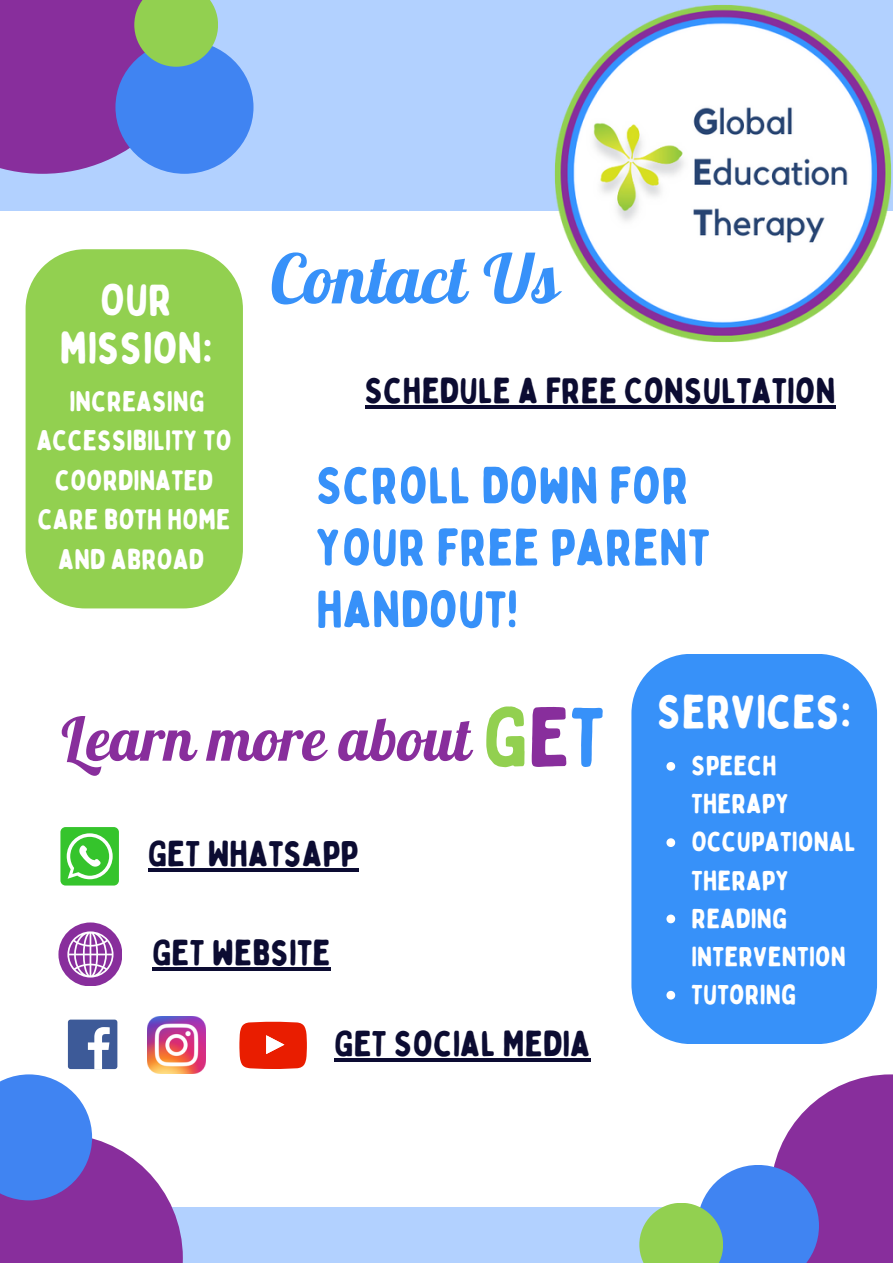
<style>
.page{position:relative;width:893px;height:1264px;background:#fff}
.page>*{position:absolute;margin:0;border:0;box-sizing:border-box;transform-origin:0 0}
.t1{font:83.55px "Bobby Jones Soft";color:#92d050}
.t2{font:italic 700 67.95px "Lobster Two";color:#3791f9}
.t3{font:italic 700 60.45px "Lobster Two";color:#882e9c}
.t4{font:51.6px/61.8px "Bobby Jones Soft";color:#3791f9}
.t5{font:47.25px "Bobby Jones Soft";color:#fff}
.t6{font:44.25px/48.3px "Bobby Jones Soft";color:#fff;text-align:center}
.t7{font:36px "Bobby Jones Soft";color:#0c0c32}
.t8{font:28.35px/39.3px "Bobby Jones Soft";color:#fff;text-align:center}
.t9{font:27.6px/38.1px "Bobby Jones Soft";color:#fff}
.s1{color:#882e9c}
.s2{color:#3791f9}
</style>
<div class="page">
<div style="left:0;top:0;width:892px;height:210px;background:#b2d1ff"></div>
<div style="left:0;top:0;width:203px;height:174px;background:#882e9c"></div>
<div style="left:115px;top:40px;width:138px;height:134px;background:#4084f2;border-radius:50%"></div>
<img style="left:548px;top:4px;width:344px;height:339px">
<div style="left:0;top:1207px;width:892px;height:55px;background:#b2d1ff"></div>
<svg style="left:0;top:1145px;width:183px;height:117px;fill:#882e9c"></svg>
<svg style="left:774px;top:1074px;width:118px;height:188px;fill:#882e9c"></svg>
<svg style="left:134px;top:0;width:84px;height:67px;background:#89c167"></svg>
<svg style="left:639px;top:1164px;width:179px;height:98px"></svg>
<hr style="left:365px;top:405px;width:470px;height:3px;background:#0c0c32">
<div style="left:58px;top:922px;width:64px;height:64px;background:#882e9c;border-radius:50%"></div>
<svg style="left:67px;top:931px;width:46px;height:46px"></svg>
<img style="left:148px;top:1016px;width:57px;height:57px">
<div style="left:68px;top:1019px;width:49px;height:50px;background:#3d5a98;border-radius:3px"></div>
<svg style="left:0;top:1027px;width:110px;height:173px"></svg>
<div style="left:60px;top:827px;width:59px;height:58px;background:#35c42c;border-radius:5px"></div>
<svg style="left:67px;top:833px;width:46px;height:46px"></svg>
<svg style="left:239px;top:1021px;width:68px;height:47px;background:#eb381f"></svg>
<hr style="left:148px;top:868px;width:210px;height:4px;background:#0c0c32">
<hr style="left:334px;top:1058px;width:256px;height:3px;background:#0c0c32">
<svg style="left:152px;top:967px;width:179px;height:3px"></svg>
<div style="left:631px;top:654px;width:246px;height:389px;background:#3791f9;border-radius:60px"></div>
<svg style="left:666px;top:762px;width:9px;height:8px"></svg>
<svg style="left:666px;top:838px;width:9px;height:9px"></svg>
<svg style="left:666px;top:914px;width:9px;height:9px"></svg>
<svg style="left:666px;top:990px;width:9px;height:9px"></svg>
<div style="left:26px;top:249px;width:217px;height:359px;background:#92d050"></div>
<p class="t6" style="left:60px;top:276px;width:154px">OUR<br>MISSION:</p>
<p class="t8" style="left:37px;top:382px;width:197px">INCREASING<br>ACCESSIBILITY TO<br>COORDINATED<br>CARE BOTH HOME<br>AND ABROAD</p>
<p class="t2" style="left:269px;top:235px;width:291px">Contact Us</p>
<p class="t7" style="left:365px;top:368px;width:472px">SCHEDULE A FREE CONSULTATION</p>
<p class="t4" style="left:316px;top:455px;width:395px">SCROLL DOWN FOR<br>YOUR FREE PARENT<br>HANDOUT!</p>
<p class="t3" style="left:58px;top:700px;width:413px">Learn more about</p>
<p class="t1" style="left:483px;top:685px;width:124px">G<span class="s1">E</span><span class="s2">T</span></p>
<p class="t7" style="left:148px;top:831px;width:212px">GET WHATSAPP</p>
<p class="t7" style="left:152px;top:929px;width:180px">GET WEBSITE</p>
<p class="t7" style="left:334px;top:1021px;width:257px">GET SOCIAL MEDIA</p>
<p class="t5" style="left:657px;top:682px;width:195px">SERVICES:</p>
<p class="t9" style="left:691px;top:747px;width:99px">SPEECH<br>THERAPY</p>
<p class="t9" style="left:691px;top:823px;width:166px">OCCUPATIONAL<br>THERAPY</p>
<p class="t9" style="left:691px;top:899px;width:156px">READING<br>INTERVENTION</p>
<p class="t9" style="left:691px;top:975px;width:106px">TUTORING</p>
</div>
